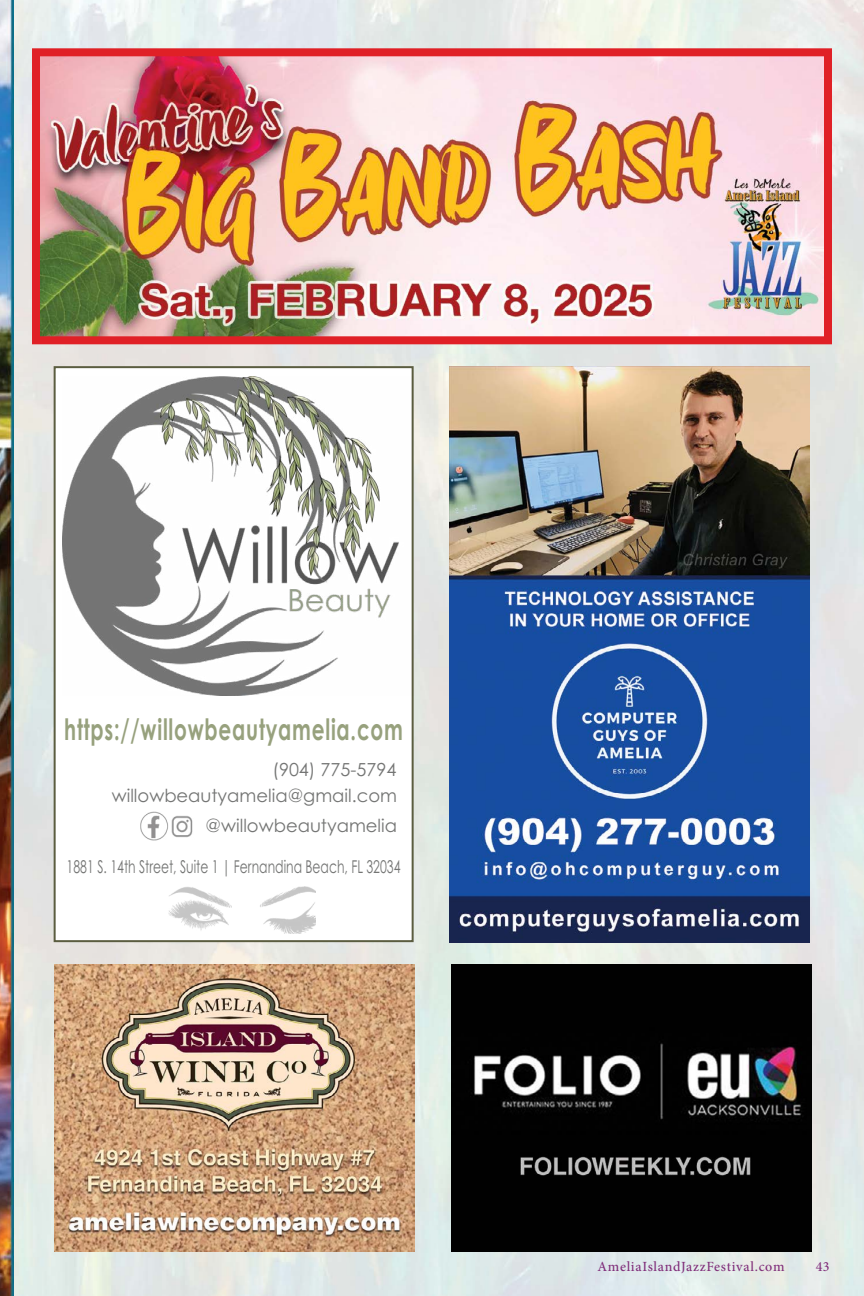
<style>
.page{position:relative;width:864px;height:1296px;background:#fff}
.page>*{position:absolute;margin:0;border:0;box-sizing:border-box;transform-origin:0 0}
.t1{font:700 29.4px "Century Gothic Pro";letter-spacing:.04em;color:#97a17d;scale:.68 1}
.t2{font:18px/25.8px "Century Gothic Pro";color:#747574;text-align:right}
.t3{font:17.6px "Century Gothic Pro";color:#747574;scale:.7 1}
.t4{font:500 14px "Minion Pro";letter-spacing:.05em;color:#802e7a}
</style>
<div class="page">
<img style="left:14px;top:0;width:850px;height:1296px">
<img style="left:0;top:0;width:14px;height:1296px">
<div style="left:54px;top:366px;width:360px;height:576px;background:#fff;border:2px solid #5b5d40"></div>
<img style="left:63px;top:377px;width:352px;height:319px">
<img style="left:168px;top:886px;width:148px;height:48px">
<img style="left:140px;top:812px;width:53px;height:28px">
<img style="left:449px;top:366px;width:360px;height:576px">
<img style="left:55px;top:964px;width:360px;height:288px">
<img style="left:451px;top:964px;width:360px;height:288px">
<img style="left:41px;top:57px;width:782px;height:278px">
<div style="left:32px;top:48px;width:800px;height:296px;border:8px solid #e02026"></div>
<h1 class="t1" style="left:64px;top:711px;width:500px">https://willowbeautyamelia.com</h1>
<p class="t2" style="left:112px;top:757px;width:287px">(904) 775-5794 willowbeautyamelia@gmail.com</p>
<p class="t2" style="left:206px;top:812px;width:193px">@willowbeautyamelia</p>
<p class="t3" style="left:67px;top:856px;width:479px">1881 S. 14th Street, Suite 1 | Fernandina Beach, FL 32034</p>
<p class="t4" style="left:598px;top:1257px;width:189px">AmeliaIslandJazzFestival.com</p>
<p class="t4" style="left:816px;top:1257px;width:15px">43</p>
</div>
